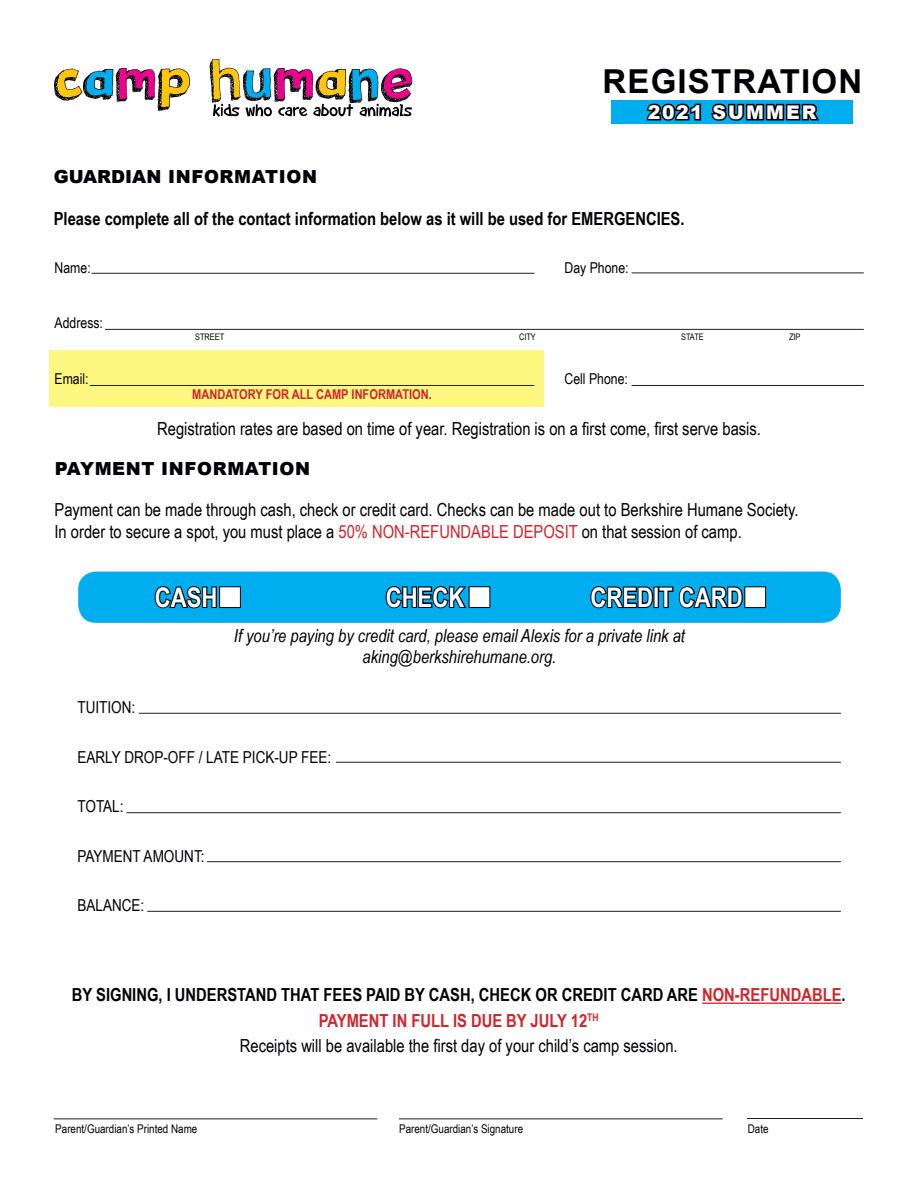
<style>
.page{position:relative;width:918px;height:1188px;background:#fff}
.page>*{position:absolute;margin:0;border:0;box-sizing:border-box;transform-origin:0 0}
.t1{font:700 33px "Arial";letter-spacing:.035em;color:#000006}
.t2{font:700 27px "Arial Narrow";color:#fff}
.t3{font:900 18.9px "Arial";letter-spacing:.115em;color:#fff}
.t4{font:18px "Arial Narrow";color:#000006}
.t5{font:700 18px "Arial Narrow";color:#000006}
.t6{font:italic 18px "Arial Narrow";color:#000006}
.t7{font:900 18px "Arial";letter-spacing:.035em;color:#000006}
.t8{font:700 18px "Arial Narrow";color:#d1232a}
.t9{font:16.5px "Arial Narrow";color:#000006}
.t10{font:15px "Arial Narrow";color:#000006}
.t11{font:700 13.5px "Arial Narrow";color:#d1232a}
.t12{font:12px "Arial Narrow";color:#000006}
.t13{font:9px "Arial Narrow";color:#000006}
.s1{color:#d1232a}
</style>
<div class="page">
<div style="left:612px;top:100px;width:241px;height:24px;background:#00aeef"></div>
<svg style="left:646px;top:103px;width:56px;height:18px"></svg>
<svg style="left:711px;top:103px;width:108px;height:18px;background:#002a3f"></svg>
<svg style="left:54px;top:68px;width:136px;height:43px"></svg>
<svg style="left:210px;top:59px;width:202px;height:58px"></svg>
<div style="left:50px;top:350px;width:494px;height:56px;background:#fff880"></div>
<hr style="left:92px;top:273px;width:442px;height:1px;background:#231f20">
<hr style="left:105px;top:329px;width:759px;height:1px;background:#231f20">
<hr style="left:632px;top:273px;width:232px;height:1px;background:#231f20">
<hr style="left:90px;top:385px;width:444px;height:1px;background:#231f20">
<hr style="left:632px;top:385px;width:232px;height:1px;background:#231f20">
<hr style="left:702px;top:1003px;width:140px;height:1px;background:#d1232a">
<hr style="left:747px;top:1118px;width:116px;height:1px;background:#231f20">
<hr style="left:54px;top:1119px;width:323px;height:1px;background:#231f20">
<hr style="left:399px;top:1119px;width:324px;height:1px;background:#231f20">
<hr style="left:139px;top:713px;width:702px;height:1px;background:#231f20">
<hr style="left:336px;top:762px;width:505px;height:1px;background:#231f20">
<hr style="left:126px;top:812px;width:715px;height:1px;background:#231f20">
<hr style="left:207px;top:861px;width:634px;height:1px;background:#231f20">
<hr style="left:147px;top:911px;width:694px;height:1px;background:#231f20">
<div style="left:78px;top:572px;width:763px;height:51px;background:#00aeef;border-radius:18px"></div>
<svg style="left:154px;top:586px;width:63px;height:23px"></svg>
<div style="left:219px;top:587px;width:22px;height:21px;background:#fff;border:1px solid #000006"></div>
<svg style="left:385px;top:586px;width:84px;height:23px"></svg>
<div style="left:469px;top:586px;width:21px;height:22px;background:#fff;border:1px solid #000006"></div>
<svg style="left:590px;top:586px;width:153px;height:23px"></svg>
<div style="left:745px;top:587px;width:21px;height:21px;background:#fff;border:1px solid #000006"></div>
<p class="t7" style="left:54px;top:163px;width:265px">GUARDIAN INFORMATION</p>
<h1 class="t1" style="left:603px;top:58px;width:261px">REGISTRATION</h1>
<p class="t3" style="left:648px;top:98px;width:170px">2021 SUMMER</p>
<p class="t5" style="left:54px;top:205px;width:632px">Please complete all of the contact information below as it will be used for EMERGENCIES.</p>
<p class="t10" style="left:55px;top:257px;width:38px">Name:</p>
<p class="t10" style="left:564px;top:257px;width:66px">Day Phone:</p>
<p class="t10" style="left:55px;top:312px;width:50px">Address:</p>
<p class="t13" style="left:195px;top:330px;width:31px">STREET</p>
<p class="t13" style="left:519px;top:330px;width:18px">CITY</p>
<p class="t13" style="left:681px;top:330px;width:24px">STATE</p>
<p class="t13" style="left:789px;top:330px;width:13px">ZIP</p>
<p class="t10" style="left:55px;top:368px;width:36px">Email:</p>
<p class="t10" style="left:564px;top:368px;width:65px">Cell Phone:</p>
<p class="t11" style="left:192px;top:384px;width:241px">MANDATORY FOR ALL CAMP INFORMATION.</p>
<p class="t4" style="left:157px;top:415px;width:605px">Registration rates are based on time of year. Registration is on a first come, first serve basis.</p>
<p class="t7" style="left:55px;top:455px;width:257px">PAYMENT INFORMATION</p>
<p class="t4" style="left:55px;top:497px;width:745px">Payment can be made through cash, check or credit card. Checks can be made out to Berkshire Humane Society.</p>
<p class="t4" style="left:55px;top:518px;width:689px">In order to secure a spot, you must place a <span class="s1">50% NON-REFUNDABLE DEPOSIT</span> on that session of camp.</p>
<p class="t2" style="left:155px;top:577px;width:64px">CASH</p>
<p class="t2" style="left:386px;top:577px;width:80px">CHECK</p>
<p class="t2" style="left:590px;top:577px;width:154px">CREDIT CARD</p>
<p class="t6" style="left:234px;top:623px;width:453px">If you’re paying by credit card, please email Alexis for a private link at</p>
<p class="t6" style="left:363px;top:645px;width:195px">aking@berkshirehumane.org.</p>
<p class="t9" style="left:77px;top:695px;width:59px">TUITION:</p>
<p class="t9" style="left:77px;top:745px;width:255px">EARLY DROP-OFF / LATE PICK-UP FEE:</p>
<p class="t9" style="left:77px;top:794px;width:48px">TOTAL:</p>
<p class="t9" style="left:77px;top:844px;width:129px">PAYMENT AMOUNT:</p>
<p class="t9" style="left:77px;top:893px;width:68px">BALANCE:</p>
<p class="t5" style="left:72px;top:981px;width:775px">BY SIGNING, I UNDERSTAND THAT FEES PAID BY CASH, CHECK OR CREDIT CARD ARE <span class="s1">NON-REFUNDABLE</span>.</p>
<p class="t8" style="left:319px;top:1007px;width:281px">PAYMENT IN FULL IS DUE BY JULY 12<sup>TH</sup></p>
<p class="t4" style="left:240px;top:1033px;width:439px">Receipts will be available the first day of your child’s camp session.</p>
<p class="t12" style="left:55px;top:1120px;width:144px">Parent/Guardian’s Printed Name</p>
<p class="t12" style="left:399px;top:1120px;width:126px">Parent/Guardian’s Signature</p>
<p class="t12" style="left:748px;top:1120px;width:22px">Date</p>
</div>
